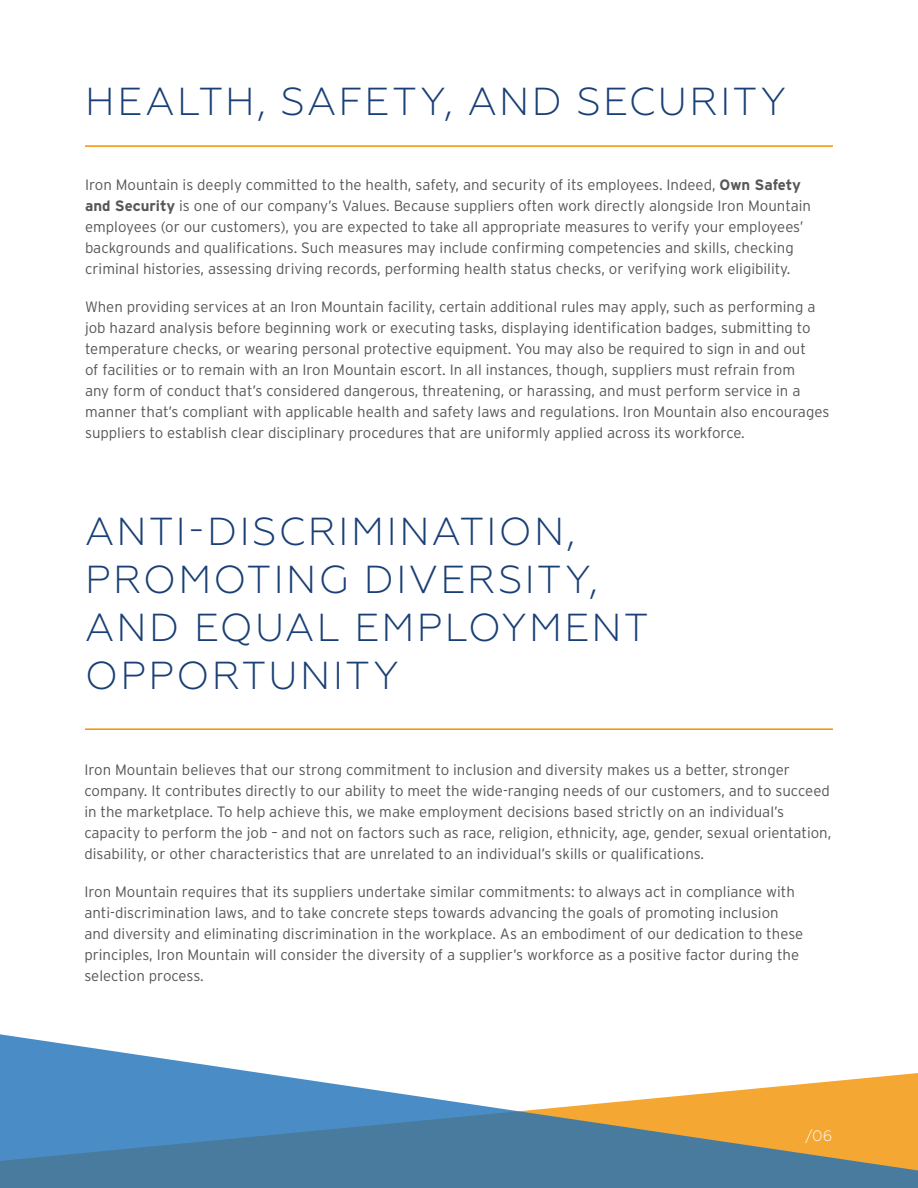
<style>
.page{position:relative;width:918px;height:1188px;background:#fff}
.page>*{position:absolute;margin:0;border:0;box-sizing:border-box;transform-origin:0 0}
.t1{font:300 39px/48px "Geometria";letter-spacing:.06em;color:#193f76}
.t2{font:300 15px/21px "Interstate";color:#575756}
.t3{font:300 15px "Geometria";color:#fff}
.s1{font-weight:700}
</style>
<div class="page">
<hr style="left:85px;top:145px;width:748px;height:2px;background:#f39200">
<hr style="left:85px;top:728px;width:748px;height:2px;background:#f39200">
<svg style="left:0;top:1034px;width:918px;height:154px"></svg>
<h1 class="t1" style="left:85px;top:78px;width:702px">HEALTH, SAFETY, AND SECURITY</h1>
<p class="t2" style="left:85px;top:174px;width:728px">Iron Mountain is deeply committed to the health, safety, and security of its employees. Indeed, <span class="s1">Own Safety and Security</span> is one of our company’s Values. Because suppliers often work directly alongside Iron Mountain employees (or our customers), you are expected to take all appropriate measures to verify your employees’ backgrounds and qualifications. Such measures may include confirming competencies and skills, checking criminal histories, assessing driving records, performing health status checks, or verifying work eligibility.</p>
<p class="t2" style="left:85px;top:296px;width:746px">When providing services at an Iron Mountain facility, certain additional rules may apply, such as performing a job hazard analysis before beginning work or executing tasks, displaying identification badges, submitting to temperature checks, or wearing personal protective equipment. You may also be required to sign in and out<br>of facilities or to remain with an Iron Mountain escort. In all instances, though, suppliers must refrain from<br>any form of conduct that’s considered dangerous, threatening, or harassing, and must perform service in a manner that’s compliant with applicable health and safety laws and regulations. Iron Mountain also encourages suppliers to establish clear disciplinary procedures that are uniformly applied across its workforce.</p>
<h1 class="t1" style="left:85px;top:507px;width:565px">ANTI-DISCRIMINATION,<br>PROMOTING DIVERSITY,<br>AND EQUAL EMPLOYMENT<br>OPPORTUNITY</h1>
<p class="t2" style="left:84px;top:759px;width:749px">Iron Mountain believes that our strong commitment to inclusion and diversity makes us a better, stronger company. It contributes directly to our ability to meet the wide-ranging needs of our customers, and to succeed in the marketplace. To help achieve this, we make employment decisions based strictly on an individual’s capacity to perform the job – and not on factors such as race, religion, ethnicity, age, gender, sexual orientation, disability, or other characteristics that are unrelated to an individual’s skills or qualifications.</p>
<p class="t2" style="left:84px;top:881px;width:720px">Iron Mountain requires that its suppliers undertake similar commitments: to always act in compliance with anti-discrimination laws, and to take concrete steps towards advancing the goals of promoting inclusion and diversity and eliminating discrimination in the workplace. As an embodiment of our dedication to these principles, Iron Mountain will consider the diversity of a supplier’s workforce as a positive factor during the selection process.</p>
<p class="t3" style="left:805px;top:1127px;width:29px">/06</p>
</div>
